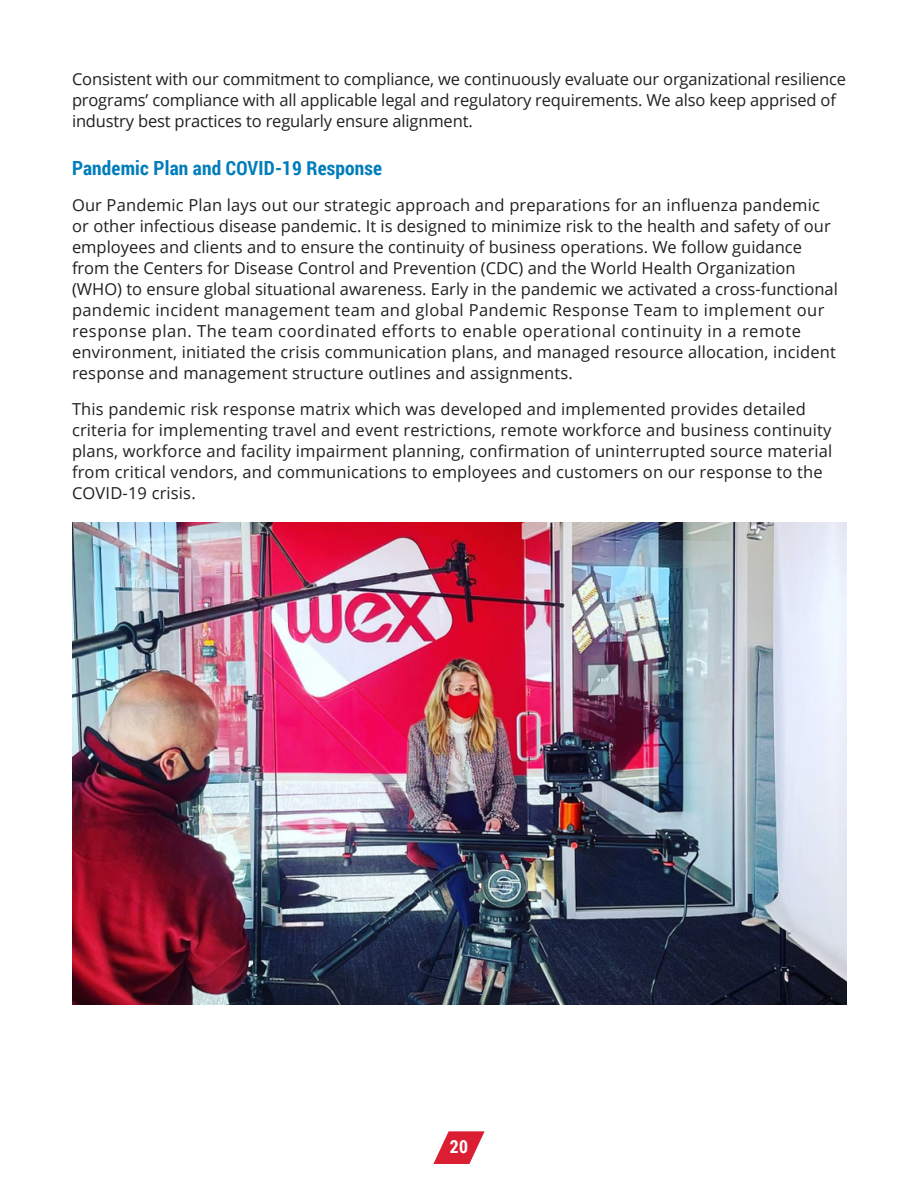
<style>
.page{position:relative;width:918px;height:1188px;background:#fff}
.page>*{position:absolute;margin:0;border:0;box-sizing:border-box;transform-origin:0 0}
.subheads{font:700 19.5px "Roboto Condensed";letter-spacing:.01em;color:#007dbb}
.t1{font:700 18px "Roboto Condensed";color:#fff}
.Text{font:16.5px/21px "Open Sans";letter-spacing:.01em;color:#231f20}
.Text-2{font:16.5px/21px "Open Sans";letter-spacing:-.01em;color:#231f20}
</style>
<div class="page">
<svg style="left:433px;top:1131px;width:52px;height:33px"></svg>
<img style="left:72px;top:523px;width:774px;height:481px">
<p class="Text-2" style="left:72px;top:68px;width:776px">Consistent with our commitment to compliance, we continuously evaluate our organizational resilience programs’ compliance with all applicable legal and regulatory requirements. We also keep apprised of industry best practices to regularly ensure alignment.</p>
<p class="subheads" style="left:72px;top:154px;width:312px">Pandemic Plan and COVID-19 Response</p>
<p class="Text" style="left:72px;top:194px;width:767px">Our Pandemic Plan lays out our strategic approach and preparations for an influenza pandemic or other infectious disease pandemic. It is designed to minimize risk to the health and safety of our employees and clients and to ensure the continuity of business operations. We follow guidance from the Centers for Disease Control and Prevention (CDC) and the World Health Organization (WHO) to ensure global situational awareness. Early in the pandemic we activated a cross-functional pandemic incident management team and global Pandemic Response Team to implement our response plan. The team coordinated efforts to enable operational continuity in a remote environment, initiated the crisis communication plans, and managed resource allocation, incident response and management structure outlines and assignments.</p>
<p class="Text" style="left:72px;top:398px;width:762px">This pandemic risk response matrix which was developed and implemented provides detailed criteria for implementing travel and event restrictions, remote workforce and business continuity plans, workforce and facility impairment planning, confirmation of uninterrupted source material from critical vendors, and communications to employees and customers on our response to the COVID-19 crisis.</p>
<p class="t1" style="left:450px;top:1134px;width:20px">20</p>
</div>
